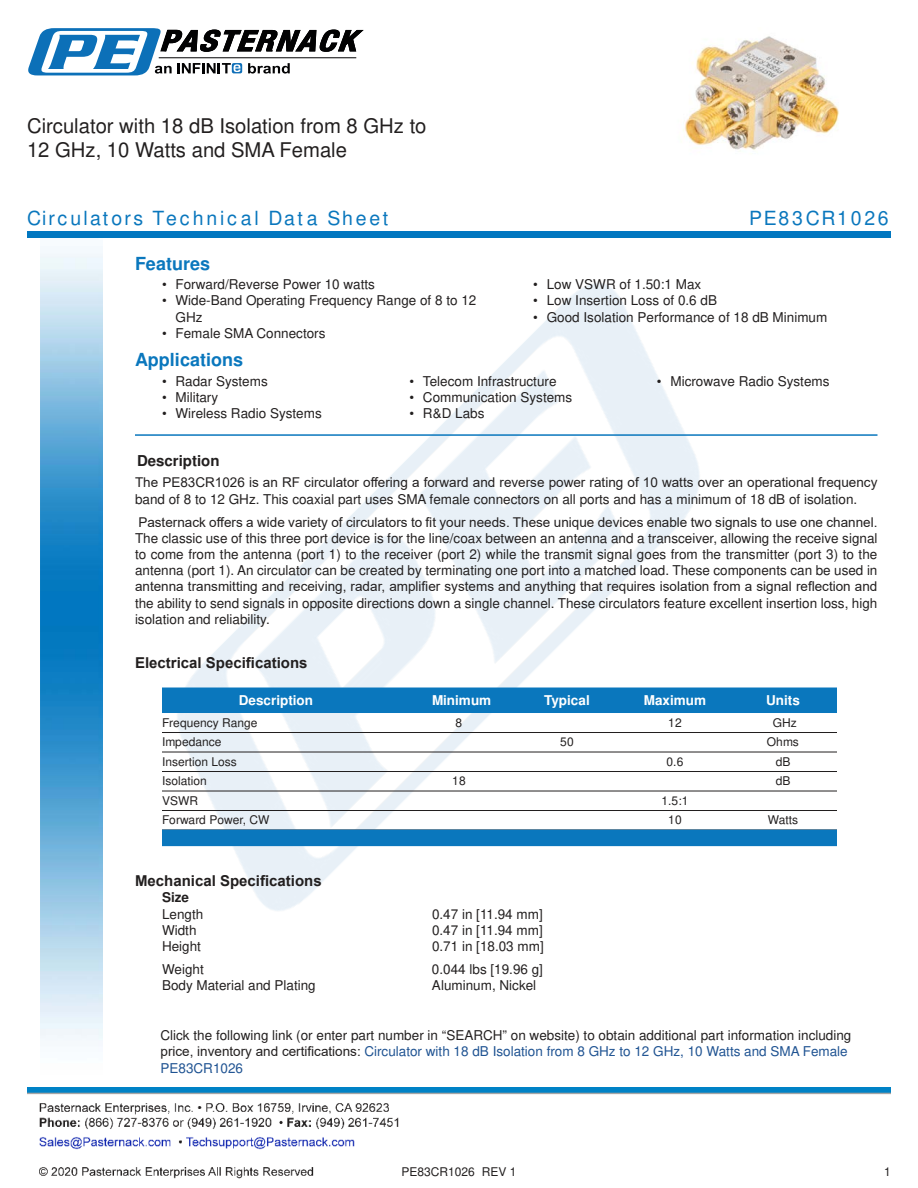
<style>
.page{position:relative;width:918px;height:1188px;background:#fff}
.page>*{position:absolute;margin:0;border:0;box-sizing:border-box;transform-origin:0 0}
.t1{font:20.25px/24.3px "Arial";color:#221f1f}
.t2{font:900 19.5px "Arial";letter-spacing:.14em;color:#0a77bd}
.t3{font:700 18px "Arial";color:#0a77bd}
.t4{font:700 15px "Arial";color:#221f1f}
.t5{font:13.5px/16.2px "Arial";color:#221f1f}
.t6{font:700 13.5px "Arial";color:#fff}
.t7{font:700 13.5px "Arial";color:#221f1f}
.t8{font:12px "Arial";color:#221f1f}
.s1{color:#1f5392}
</style>
<div class="page">
<img style="left:39px;top:1103px;width:360px;height:76px">
<img style="left:102px;top:246px;width:719px;height:724px">
<img style="left:27px;top:1088px;width:864px;height:7px">
<img style="left:40px;top:237px;width:62px;height:804px">
<div style="left:27px;top:231px;width:864px;height:6px;background:#0177c0"></div>
<svg style="left:28px;top:28px;width:336px;height:47px"></svg>
<hr style="left:135px;top:434px;width:743px;height:2px;background:#0a77bd">
<div style="left:162px;top:688px;width:675px;height:25px;background:#0a77bd"></div>
<hr style="left:162px;top:732px;width:675px;height:1px;background:#221f1f">
<hr style="left:162px;top:752px;width:675px;height:1px;background:#221f1f">
<hr style="left:162px;top:771px;width:675px;height:1px;background:#221f1f">
<hr style="left:162px;top:791px;width:675px;height:1px;background:#221f1f">
<hr style="left:162px;top:810px;width:675px;height:1px;background:#221f1f">
<div style="left:162px;top:830px;width:675px;height:16px;background:#0a77bd"></div>
<img style="left:683px;top:36px;width:156px;height:114px">
<h1 class="t1" style="left:27px;top:115px;width:401px">Circulator with 18 dB Isolation from 8 GHz to<br>12 GHz, 10 Watts and SMA Female</h1>
<h2 class="t2" style="left:27px;top:207px;width:363px">Circulators Technical Data Sheet</h2>
<h2 class="t2" style="left:749px;top:207px;width:141px">PE83CR1026</h2>
<h3 class="t3" style="left:135px;top:256px;width:77px">Features</h3>
<p class="t5" style="left:162px;top:278px;width:215px">• Forward/Reverse Power 10 watts</p>
<p class="t5" style="left:176px;top:294px;width:302px;text-indent:-14px">• Wide-Band Operating Frequency Range of 8 to 12<br>GHz</p>
<p class="t5" style="left:162px;top:326px;width:165px">• Female SMA Connectors</p>
<p class="t5" style="left:533px;top:278px;width:170px">• Low VSWR of 1.50:1 Max</p>
<p class="t5" style="left:533px;top:294px;width:185px">• Low Insertion Loss of 0.6 dB</p>
<p class="t5" style="left:533px;top:310px;width:296px">• Good Isolation Performance of 18 dB Minimum</p>
<h3 class="t3" style="left:135px;top:353px;width:110px">Applications</h3>
<p class="t5" style="left:162px;top:374px;width:107px">• Radar Systems</p>
<p class="t5" style="left:162px;top:390px;width:58px">• Military</p>
<p class="t5" style="left:162px;top:406px;width:161px">• Wireless Radio Systems</p>
<p class="t5" style="left:409px;top:374px;width:149px">• Telecom Infrastructure</p>
<p class="t5" style="left:409px;top:390px;width:164px">• Communication Systems</p>
<p class="t5" style="left:409px;top:406px;width:77px">• R&amp;D Labs</p>
<p class="t5" style="left:657px;top:374px;width:174px">• Microwave Radio Systems</p>
<p class="t4" style="left:137px;top:455px;width:84px">Description</p>
<p class="t5" style="left:135px;top:474px;width:744px">The PE83CR1026 is an RF circulator o昀昀ering a forward and reverse power rating of 10 watts over an operational frequency band of 8 to 12 GHz. This coaxial part uses SMA female connectors on all ports and has a minimum of 18 dB of isolation.</p>
<p class="t5" style="left:135px;top:514px;width:744px;text-align:justify">Pasternack o昀昀ers a wide variety of circulators to 昀椀t your needs. These unique devices enable two signals to use one channel.<br>The classic use of this three port device is for the line/coax between an antenna and a transceiver, allowing the receive signal to come from the antenna (port 1) to the receiver (port 2) while the transmit signal goes from the transmitter (port 3) to the antenna (port 1). An circulator can be created by terminating one port into a matched load. These components can be used in antenna transmitting and receiving, radar, ampli昀椀er systems and anything that requires isolation from a signal re昀氀ection and the ability to send signals in opposite directions down a single channel. These circulators feature excellent insertion loss, high isolation and reliability.</p>
<p class="t4" style="left:135px;top:652px;width:174px">Electrical Speci昀椀cations</p>
<p class="t6" style="left:239px;top:695px;width:76px">Description</p>
<p class="t6" style="left:432px;top:695px;width:61px">Minimum</p>
<p class="t6" style="left:544px;top:695px;width:47px">Typical</p>
<p class="t6" style="left:644px;top:695px;width:64px">Maximum</p>
<p class="t6" style="left:766px;top:695px;width:35px">Units</p>
<p class="t8" style="left:162px;top:718px;width:97px">Frequency Range</p>
<p class="t8" style="left:456px;top:718px;width:8px">8</p>
<p class="t8" style="left:668px;top:718px;width:15px">12</p>
<p class="t8" style="left:773px;top:718px;width:25px">GHz</p>
<p class="t8" style="left:162px;top:737px;width:61px">Impedance</p>
<p class="t8" style="left:560px;top:737px;width:15px">50</p>
<p class="t8" style="left:767px;top:737px;width:34px">Ohms</p>
<p class="t8" style="left:162px;top:757px;width:76px">Insertion Loss</p>
<p class="t8" style="left:667px;top:757px;width:18px">0.6</p>
<p class="t8" style="left:776px;top:757px;width:16px">dB</p>
<p class="t8" style="left:162px;top:776px;width:46px">Isolation</p>
<p class="t8" style="left:452px;top:776px;width:15px">18</p>
<p class="t8" style="left:776px;top:776px;width:16px">dB</p>
<p class="t8" style="left:162px;top:796px;width:37px">VSWR</p>
<p class="t8" style="left:662px;top:796px;width:28px">1.5:1</p>
<p class="t8" style="left:162px;top:815px;width:109px">Forward Power, CW</p>
<p class="t8" style="left:668px;top:815px;width:15px">10</p>
<p class="t8" style="left:768px;top:815px;width:32px">Watts</p>
<p class="t4" style="left:135px;top:870px;width:188px">Mechanical Speci昀椀cations</p>
<p class="t7" style="left:162px;top:892px;width:29px">Size</p>
<p class="t5" style="left:162px;top:907px;width:43px">Length</p>
<p class="t5" style="left:432px;top:907px;width:112px">0.47 in [11.94 mm]</p>
<p class="t5" style="left:162px;top:923px;width:36px">Width</p>
<p class="t5" style="left:432px;top:923px;width:112px">0.47 in [11.94 mm]</p>
<p class="t5" style="left:162px;top:939px;width:41px">Height</p>
<p class="t5" style="left:432px;top:939px;width:113px">0.71 in [18.03 mm]</p>
<p class="t5" style="left:162px;top:962px;width:43px">Weight</p>
<p class="t5" style="left:432px;top:962px;width:113px">0.044 lbs [19.96 g]</p>
<p class="t5" style="left:162px;top:978px;width:155px">Body Material and Plating</p>
<p class="t5" style="left:432px;top:978px;width:106px">Aluminum, Nickel</p>
<p class="t5" style="left:160px;top:1029px;width:693px">Click the following link (or enter part number in “SEARCH” on website) to obtain additional part information including price, inventory and certi昀椀cations: <span class="s1">Circulator with 18 dB Isolation from 8 GHz to 12 GHz, 10 Watts and SMA Female<br>PE83CR1026</span></p>
<p class="t8" style="left:402px;top:1167px;width:116px">PE83CR1026 REV 1</p>
<p class="t8" style="left:884px;top:1167px;width:8px">1</p>
</div>
